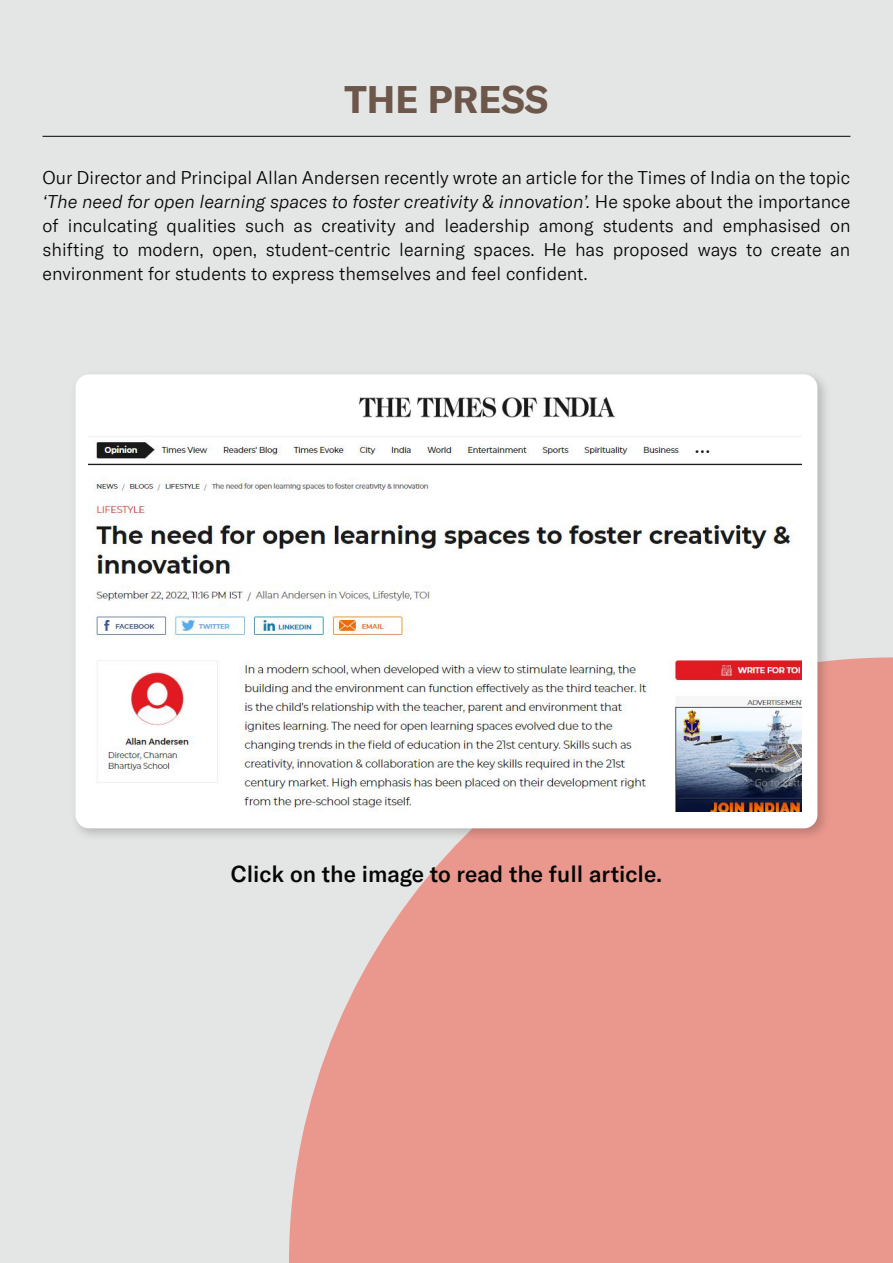
<style>
.page{position:relative;width:893px;height:1263px;background:#e4e6e5}
.page>*{position:absolute;margin:0;border:0;box-sizing:border-box;transform-origin:0 0}
.t1{font:700 37.5px "GT America";color:#6d574b}
.t2{font:500 22.5px "GT America";color:#050504}
.t3{font:300 18px/24px "GT America";color:#050504;text-align:justify}
.s1{font-style:italic}
</style>
<div class="page">
<svg style="left:289px;top:657px;width:604px;height:606px;background:#e99e95"></svg>
<img style="left:79px;top:378px;width:755px;height:467px">
<div style="left:76px;top:374px;width:741px;height:454px;background:#fff"></div>
<img style="left:88px;top:391px;width:713px;height:420px">
<hr style="left:43px;top:136px;width:807px;height:1px;background:#040503">
<h1 class="t1" style="left:345px;top:77px;width:205px">THE PRESS</h1>
<p class="t3" style="left:43px;top:165px;width:809px">Our Director and Principal Allan Andersen recently wrote an article for the Times of India on the topic <span class="s1">‘The need for open learning spaces to foster creativity &amp; innovation’.</span> He spoke about the importance of inculcating qualities such as creativity and leadership among students and emphasised on shifting to modern, open, student-centric learning spaces. He has proposed ways to create an environment for students to express themselves and feel confident.</p>
<p class="t2" style="left:231px;top:860px;width:433px">Click on the image to read the full article.</p>
</div>
